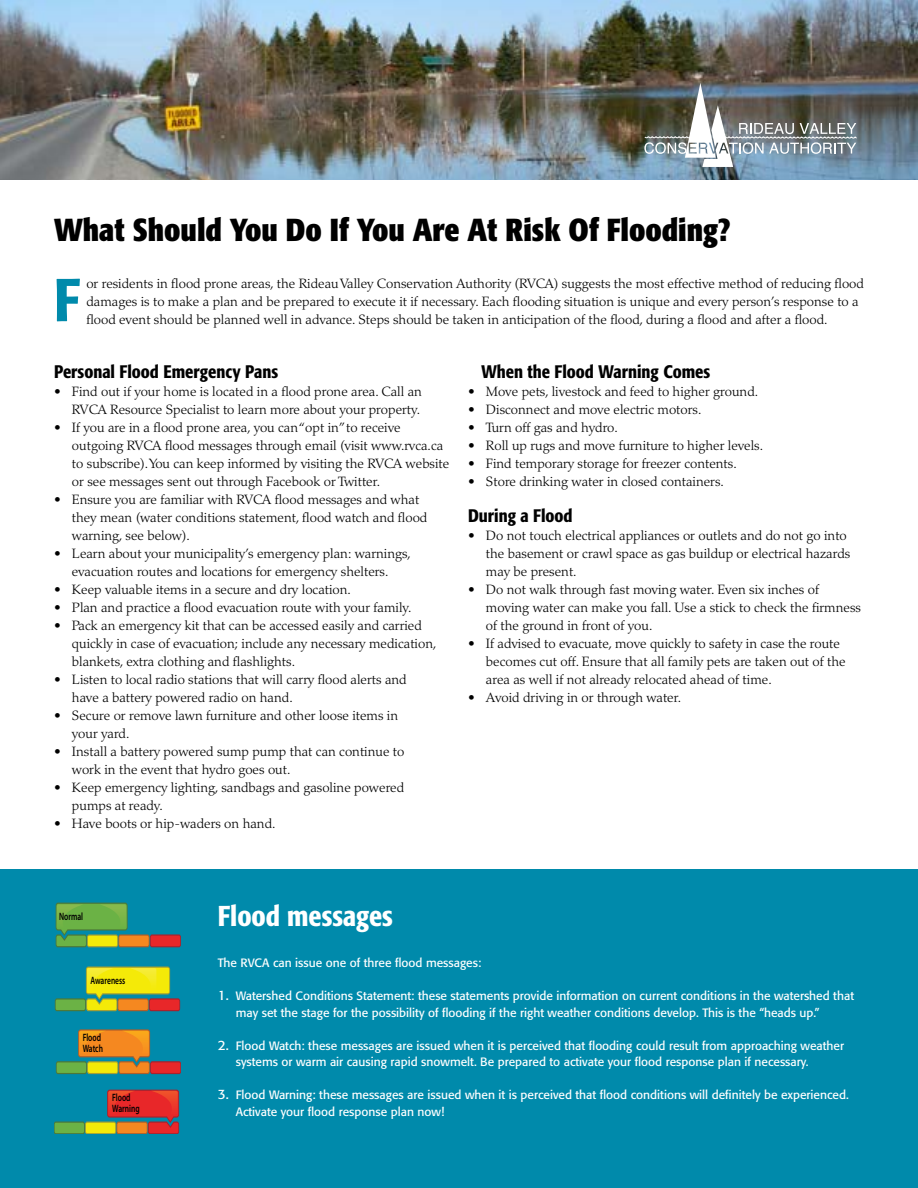
<style>
.page{position:relative;width:918px;height:1188px;background:#fff}
.page>*{position:absolute;margin:0;border:0;box-sizing:border-box;transform-origin:0 0}
.t1{font:500 condensed 60px "Formata";color:#008aab}
.t2{font:700 condensed 31.5px "Formata";color:#000}
.t3{font:500 condensed 28.5px "Formata";color:#fff}
.t4{font:500 condensed 18px "Formata";color:#000}
.t5{font:300 13.5px/18px "Palatino";color:#000}
.t6{font:12px/16.5px "Formata";color:#fff}
.t7{font:600 10.65px/10.6px "Myriad Pro";color:#000;scale:.7 1}
.s1{font-size:13.5px}
</style>
<div class="page">
<div style="left:0;top:869px;width:918px;height:319px;background:#008aab"></div>
<img style="left:0;top:0;width:918px;height:180px">
<svg style="left:644px;top:83px;width:213px;height:84px;background:#7c8589"></svg>
<svg style="left:56px;top:903px;width:125px;height:44px"></svg>
<svg style="left:56px;top:1030px;width:125px;height:44px"></svg>
<svg style="left:54px;top:1090px;width:125px;height:44px"></svg>
<svg style="left:55px;top:967px;width:125px;height:44px"></svg>
<h2 class="t2" style="left:54px;top:210px;width:678px">What Should You Do If You Are At Risk Of Flooding?</h2>
<p class="t5" style="left:86px;top:275px;width:779px">or residents in flood prone areas, the Rideau Valley Conservation Authority (RVCA) suggests the most effective method of reducing flood damages is to make a plan and be prepared to execute it if necessary. Each flooding situation is unique and every person’s response to a</p>
<h1 class="t1" style="left:54px;top:264px;width:28px">F</h1>
<p class="t5" style="left:86px;top:311px;width:743px">flood event should be planned well in advance. Steps should be taken in anticipation of the flood, during a flood and after a flood.</p>
<h3 class="t4" style="left:54px;top:361px;width:226px">Personal Flood Emergency Pans</h3>
<p class="t5" style="left:54px;top:383px;width:369px;text-align:right">• Find out if your home is located in a flood prone area. Call an<br>RVCA Resource Specialist to learn more about your property.</p>
<p class="t5" style="left:72px;top:419px;width:379px;text-indent:-18px">• If you are in a flood prone area, you can “opt in”to receive outgoing RVCA flood messages through email (visit www.rvca.ca to subscribe). You can keep informed by visiting the RVCA website or see messages sent out through Facebook or Twitter.</p>
<p class="t5" style="left:72px;top:491px;width:357px;text-indent:-18px">• Ensure you are familiar with RVCA flood messages and what they mean (water conditions statement, flood watch and flood warning, see below).</p>
<p class="t5" style="left:54px;top:545px;width:359px;text-align:center">• Learn about your municipality’s emergency plan: warnings, evacuation routes and locations for emergency shelters.</p>
<p class="t5" style="left:54px;top:581px;width:298px">• Keep valuable items in a secure and dry location.</p>
<p class="t5" style="left:54px;top:599px;width:359px">• Plan and practice a flood evacuation route with your family.</p>
<p class="t5" style="left:72px;top:617px;width:366px;text-indent:-18px">• Pack an emergency kit that can be accessed easily and carried quickly in case of evacuation; include any necessary medication, blankets, extra clothing and flashlights.</p>
<p class="t5" style="left:72px;top:671px;width:336px;text-indent:-18px">• Listen to local radio stations that will carry flood alerts and have a battery powered radio on hand.</p>
<p class="t5" style="left:72px;top:707px;width:328px;text-indent:-18px">• Secure or remove lawn furniture and other loose items in your yard.</p>
<p class="t5" style="left:72px;top:743px;width:334px;text-indent:-18px">• Install a battery powered sump pump that can continue to work in the event that hydro goes out.</p>
<p class="t5" style="left:72px;top:779px;width:334px;text-indent:-18px">• Keep emergency lighting, sandbags and gasoline powered pumps at ready.</p>
<p class="t5" style="left:54px;top:815px;width:223px">• Have boots or hip-waders on hand.</p>
<h3 class="t4" style="left:482px;top:361px;width:230px">When the Flood Warning Comes</h3>
<p class="t5" style="left:468px;top:383px;width:292px">• Move pets, livestock and feed to higher ground.</p>
<p class="t5" style="left:468px;top:401px;width:235px">• Disconnect and move electric motors.</p>
<p class="t5" style="left:468px;top:419px;width:151px">• Turn off gas and hydro.</p>
<p class="t5" style="left:468px;top:437px;width:297px">• Roll up rugs and move furniture to higher levels.</p>
<p class="t5" style="left:468px;top:455px;width:270px">• Find temporary storage for freezer contents.</p>
<p class="t5" style="left:468px;top:473px;width:257px">• Store drinking water in closed containers.</p>
<h3 class="t4" style="left:468px;top:505px;width:106px">During a Flood</h3>
<p class="t5" style="left:486px;top:527px;width:366px;text-indent:-18px">• Do not touch electrical appliances or outlets and do not go into the basement or crawl space as gas buildup or electrical hazards may be present.</p>
<p class="t5" style="left:486px;top:581px;width:377px;text-indent:-18px">• Do not walk through fast moving water. Even six inches of moving water can make you fall. Use a stick to check the firmness of the ground in front of you.</p>
<p class="t5" style="left:486px;top:635px;width:361px;text-indent:-18px">• If advised to evacuate, move quickly to safety in case the route becomes cut off. Ensure that all family pets are taken out of the area as well if not already relocated ahead of time.</p>
<p class="t5" style="left:468px;top:689px;width:215px">• Avoid driving in or through water.</p>
<p class="t7" style="left:59px;top:911px;width:36px">Normal</p>
<p class="t7" style="left:90px;top:975px;width:51px">Awareness</p>
<p class="t7" style="left:83px;top:1032px;width:30px">Flood<br>Watch</p>
<p class="t7" style="left:112px;top:1092px;width:41px">Flood<br>Warning</p>
<h3 class="t3" style="left:218px;top:899px;width:177px">Flood messages</h3>
<p class="t6" style="left:218px;top:955px;width:265px">The RVCA can issue one of three flood messages:</p>
<p class="t6" style="left:236px;top:988px;width:620px;text-indent:-18px"><span class="s1">1.</span> Watershed Conditions Statement: these statements provide information on current conditions in the watershed that may set the stage for the possibility of flooding if the right weather conditions develop. This is the “heads up.”</p>
<p class="t6" style="left:236px;top:1037px;width:610px;text-indent:-18px"><span class="s1">2.</span> Flood Watch: these messages are issued when it is perceived that flooding could result from approaching weather systems or warm air causing rapid snowmelt. Be prepared to activate your flood response plan if necessary.</p>
<p class="t6" style="left:236px;top:1087px;width:615px;text-indent:-18px"><span class="s1">3.</span> Flood Warning: these messages are issued when it is perceived that flood conditions will definitely be experienced.<br>Activate your flood response plan now!</p>
</div>
